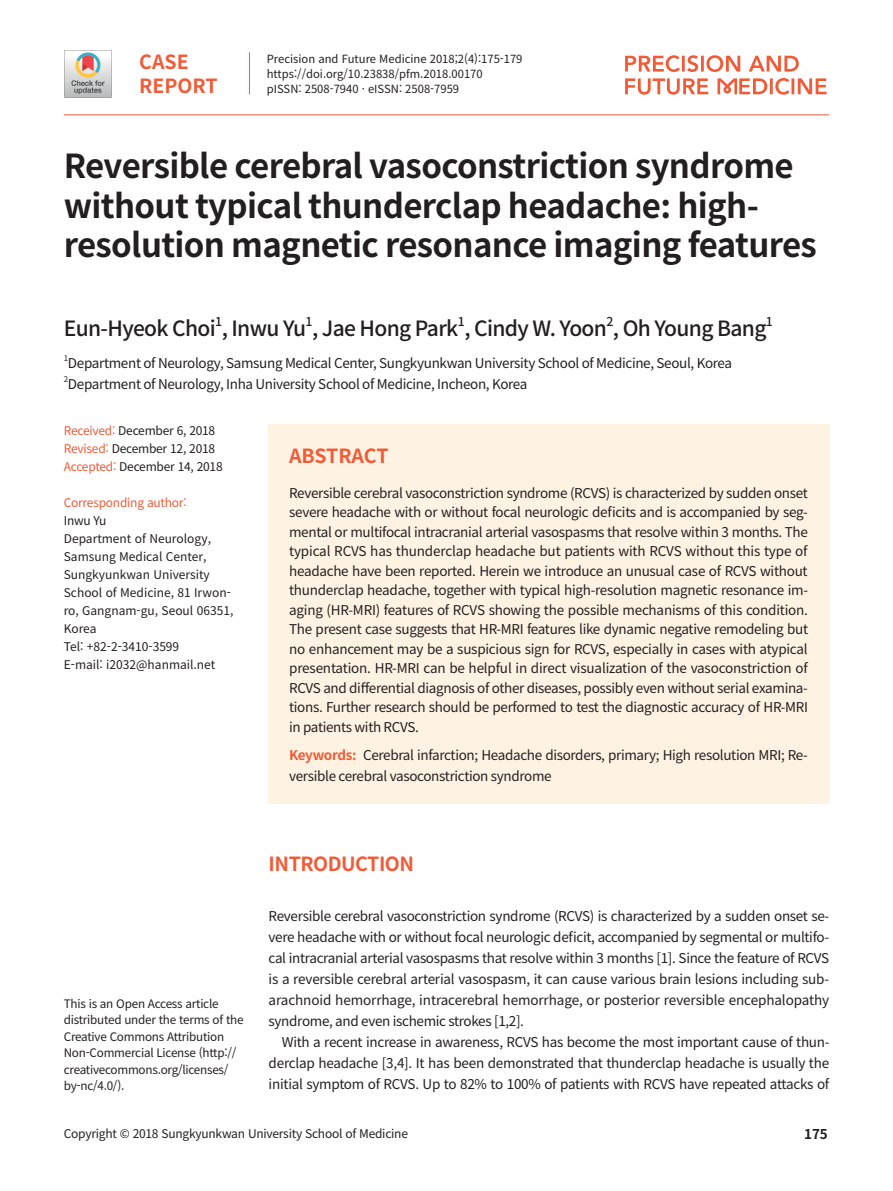
<style>
.page{position:relative;width:893px;height:1191px;background:#fff}
.page>*{position:absolute;margin:0;border:0;box-sizing:border-box;transform-origin:0 0}
.t1{font:700 33px/39.6px "Noto Sans CJ Kkr";letter-spacing:-.02em;color:#231f20}
.t2{font:500 21px "Noto Sans CJ Kkr";letter-spacing:-.03em;color:#231f20}
.t3{font:700 19.5px "Noto Sans CJ Kkr";letter-spacing:-.02em;color:#f15b37}
.t4{font:700 19.5px/24px "Noto Sans CJ Kkr";color:#f15b37}
.t5{font:13.5px/19.5px "Noto Sans CJ Kkr";letter-spacing:-.025em;color:#231f20;text-align:justify}
.t6{font:700 13.5px "Noto Sans CJ Kkr";color:#231f20}
.t7{font:500 12.3px "Noto Sans CJ Kkr";color:#231f20}
.t8{font:12px/18px "Noto Sans CJ Kkr";letter-spacing:-.01em;color:#231f20}
.t9{font:12px "Noto Sans CJ Kkr";letter-spacing:-.02em;color:#f15b37}
.t10{font:11.7px/16.5px "Noto Sans CJ Kkr";letter-spacing:-.02em;color:#231f20}
.t11{font:11.25px/15px "Noto Sans CJ Kkr";color:#231f20}
.t12{font:7.8px "Noto Sans CJ Kkr";color:#231f20}
.s1{color:#f15b37}
.s2{font-weight:700;color:#f15b37}
</style>
<div class="page">
<svg style="left:625px;top:55px;width:174px;height:17px"></svg>
<svg style="left:625px;top:78px;width:201px;height:17px"></svg>
<div style="left:268px;top:424px;width:561px;height:380px;background:#fef3e3"></div>
<hr style="left:249px;top:52px;width:1px;height:42px;background:#f15b37">
<hr style="left:64px;top:114px;width:765px;height:1px;background:#f15b37">
<img style="left:64px;top:50px;width:47px;height:47px">
<h3 class="t4" style="left:139px;top:50px;width:80px">CASE<br>REPORT</h3>
<p class="t11" style="left:267px;top:51px;width:257px">Precision and Future Medicine 2018;2(4):175-179 https://doi.org/10.23838/pfm.2018.00170<br>pISSN: 2508-7940 · eISSN: 2508-7959</p>
<h1 class="t1" style="left:64px;top:147px;width:755px">Reversible cerebral vasoconstriction syndrome without typical thunderclap headache: high&shy;resolution magnetic resonance imaging features</h1>
<p class="t7" style="left:215px;top:314px;width:8px">1</p>
<p class="t7" style="left:306px;top:314px;width:8px">1</p>
<p class="t7" style="left:458px;top:314px;width:8px">1</p>
<p class="t7" style="left:606px;top:314px;width:8px">2</p>
<p class="t7" style="left:766px;top:314px;width:8px">1</p>
<h2 class="t2" style="left:64px;top:317px;width:704px">Eun-Hyeok Choi , Inwu Yu , Jae Hong Park , Cindy W. Yoon , Oh Young Bang</h2>
<p class="t12" style="left:64px;top:354px;width:6px">1</p>
<p class="t5" style="left:68px;top:353px;width:666px">Department of Neurology, Samsung Medical Center, Sungkyunkwan University School of Medicine, Seoul, Korea</p>
<p class="t12" style="left:64px;top:375px;width:6px">2</p>
<p class="t5" style="left:68px;top:374px;width:461px">Department of Neurology, Inha University School of Medicine, Incheon, Korea</p>
<p class="t8" style="left:64px;top:421px;width:160px"><span class="s1">Received:</span> December 6, 2018<br><span class="s1">Revised:</span> December 12, 2018<br><span class="s1">Accepted:</span> December 14, 2018</p>
<p class="t9" style="left:64px;top:495px;width:124px">Corresponding author:</p>
<p class="t8" style="left:64px;top:511px;width:171px">Inwu Yu<br>Department of Neurology,<br>Samsung Medical Center,<br>Sungkyunkwan University<br>School of Medicine, 81 Irwon&shy;ro, Gangnam-gu, Seoul 06351,<br>Korea<br>Tel: +82-2-3410-3599<br>E-mail: i2032@hanmail.net</p>
<h3 class="t3" style="left:289px;top:444px;width:101px">ABSTRACT</h3>
<p class="t5" style="left:289px;top:483px;width:520px">Reversible cerebral vasoconstriction syndrome (RCVS) is characterized by sudden onset severe headache with or without focal neurologic deficits and is accompanied by seg&shy;mental or multifocal intracranial arterial vasospasms that resolve within 3 months. The typical RCVS has thunderclap headache but patients with RCVS without this type of headache have been reported. Herein we introduce an unusual case of RCVS without thunderclap headache, together with typical high-resolution magnetic resonance im&shy;aging (HR-MRI) features of RCVS showing the possible mechanisms of this condition.<br>The present case suggests that HR-MRI features like dynamic negative remodeling but no enhancement may be a suspicious sign for RCVS, especially in cases with atypical presentation. HR-MRI can be helpful in direct visualization of the vasoconstriction of RCVS and differential diagnosis of other diseases, possibly even without serial examina&shy;tions. Further research should be performed to test the diagnostic accuracy of HR-MRI in patients with RCVS.</p>
<p class="t5" style="left:289px;top:744px;width:520px;line-height:21px"><span class="s2">Keywords:</span> Cerebral infarction; Headache disorders, primary; High resolution MRI; Re&shy;versible cerebral vasoconstriction syndrome</p>
<p class="t10" style="left:64px;top:995px;width:181px">This is an Open Access article distributed under the terms of the<br>Creative Commons Attribution<br>Non-Commercial License (http:// creativecommons.org/licenses/ by-nc/4.0/).</p>
<h3 class="t3" style="left:269px;top:853px;width:147px">INTRODUCTION</h3>
<p class="t5" style="left:269px;top:905px;width:562px;line-height:21px">Reversible cerebral vasoconstriction syndrome (RCVS) is characterized by a sudden onset se&shy;vere headache with or without focal neurologic deficit, accompanied by segmental or multifo&shy;cal intracranial arterial vasospasms that resolve within 3 months [1]. Since the feature of RCVS is a reversible cerebral arterial vasospasm, it can cause various brain lesions including sub&shy;arachnoid hemorrhage, intracerebral hemorrhage, or posterior reversible encephalopathy syndrome, and even ischemic strokes [1,2].</p>
<p class="t5" style="left:269px;top:1031px;width:562px;line-height:21px;text-indent:13px">With a recent increase in awareness, RCVS has become the most important cause of thun&shy;derclap headache [3,4]. It has been demonstrated that thunderclap headache is usually the initial symptom of RCVS. Up to 82% to 100% of patients with RCVS have repeated attacks of</p>
<p class="t8" style="left:64px;top:1124px;width:346px">Copyright © 2018 Sungkyunkwan University School of Medicine</p>
<p class="t6" style="left:804px;top:1126px;width:25px">175</p>
</div>
